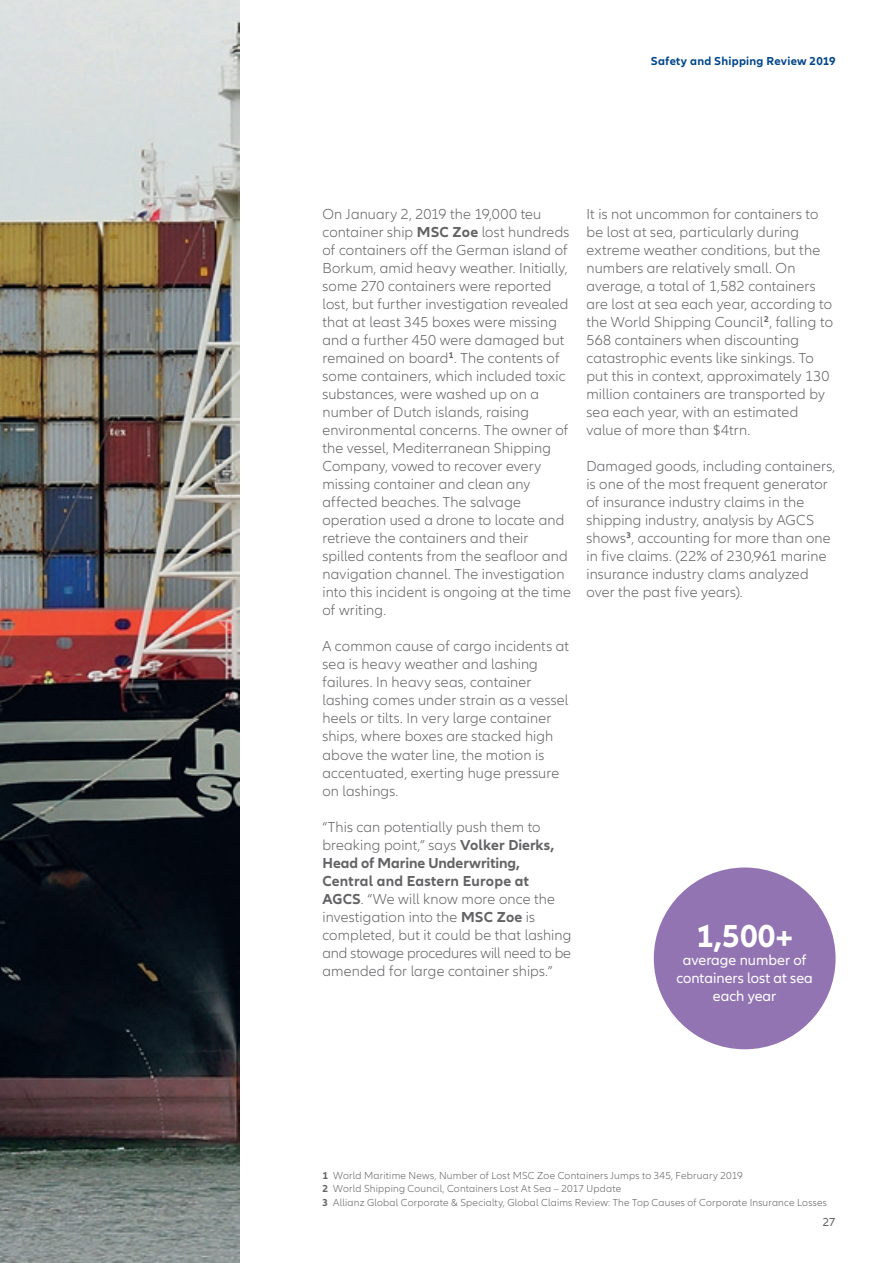
<style>
.page{position:relative;width:893px;height:1263px;background:#fff}
.page>*{position:absolute;margin:0;border:0;box-sizing:border-box;transform-origin:0 0}
.t1{font:700 33px "Allianz Neo";color:#fff}
.t2{font:300 15px/18px "Allianz Neo";letter-spacing:.005em;color:#636366}
.t3{font:15px/18px "Allianz Neo";color:#fff;text-align:center}
.t4{font:700 12px "Allianz Neo";letter-spacing:.02em;color:#01468c}
.t5{font:12px "Allianz Neo";color:#636366}
.t6{font:300 10.5px/13.5px "Allianz Neo";letter-spacing:.02em;color:#636366}
.s1{font-weight:700}
</style>
<div class="page">
<div style="left:654px;top:867px;width:182px;height:182px;background:#9374b3;border-radius:50%"></div>
<img style="left:0;top:0;width:239px;height:1263px">
<p class="t4" style="left:651px;top:54px;width:186px">Safety and Shipping Review 2019</p>
<p class="t2" style="left:322px;top:206px;width:250px">On January 2, 2019 the 19,000 teu container ship <span class="s1">MSC Zoe</span> lost hundreds of containers off the German island of Borkum, amid heavy weather. Initially, some 270 containers were reported lost, but further investigation revealed that at least 345 boxes were missing and a further 450 were damaged but remained on board<sup>1</sup>. The contents of some containers, which included toxic substances, were washed up on a number of Dutch islands, raising environmental concerns. The owner of the vessel, Mediterranean Shipping Company, vowed to recover every missing container and clean any affected beaches. The salvage operation used a drone to locate and retrieve the containers and their spilled contents from the seafloor and navigation channel. The investigation into this incident is ongoing at the time of writing.</p>
<p class="t2" style="left:322px;top:638px;width:248px">A common cause of cargo incidents at sea is heavy weather and lashing failures. In heavy seas, container lashing comes under strain as a vessel heels or tilts. In very large container ships, where boxes are stacked high above the water line, the motion is accentuated, exerting huge pressure on lashings.</p>
<p class="t2" style="left:322px;top:818px;width:250px">“This can potentially push them to breaking point,” says <span class="s1">Volker Dierks, Head of Marine Underwriting, Central and Eastern Europe at AGCS</span>. “We will know more once the investigation into the <span class="s1">MSC Zoe</span> is completed, but it could be that lashing and stowage procedures will need to be amended for large container ships.”</p>
<p class="t2" style="left:586px;top:206px;width:248px">It is not uncommon for containers to be lost at sea, particularly during extreme weather conditions, but the numbers are relatively small. On average, a total of 1,582 containers are lost at sea each year, according to the World Shipping Council<sup>2</sup>, falling to 568 containers when discounting catastrophic events like sinkings. To put this in context, approximately 130 million containers are transported by sea each year, with an estimated value of more than $4trn.</p>
<p class="t2" style="left:586px;top:458px;width:250px">Damaged goods, including containers, is one of the most frequent generator of insurance industry claims in the shipping industry, analysis by AGCS shows<sup>3</sup>, accounting for more than one in five claims. (22% of 230,961 marine insurance industry clams analyzed over the past five years).</p>
<h1 class="t1" style="left:696px;top:916px;width:99px">1,500+</h1>
<p class="t3" style="left:676px;top:951px;width:138px">average number of containers lost at sea each year</p>
<p class="t6" style="left:322px;top:1168px;width:506px"><span class="s1">1</span> World Maritime News, Number of Lost MSC Zoe Containers Jumps to 345, February 2019<br><span class="s1">2</span> World Shipping Council, Containers Lost At Sea – 2017 Update<br><span class="s1">3</span> Allianz Global Corporate &amp; Specialty, Global Claims Review: The Top Causes of Corporate Insurance Losses</p>
<p class="t5" style="left:823px;top:1215px;width:14px">27</p>
</div>
